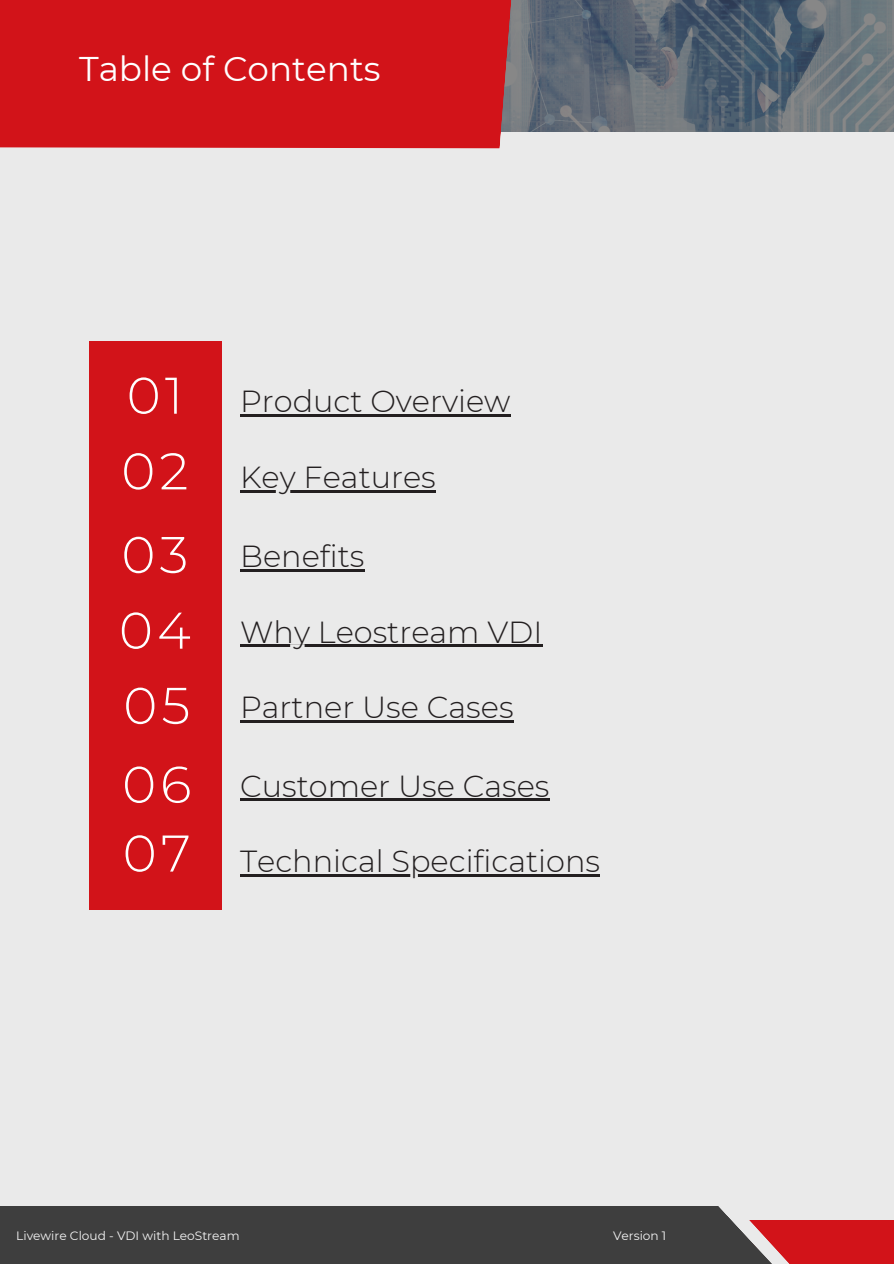
<style>
.page{position:relative;width:894px;height:1264px;background:#fff}
.page>*{position:absolute;margin:0;border:0;box-sizing:border-box;transform-origin:0 0}
.t1{font:300 51.45px "Montserrat";letter-spacing:.08em;color:#fff}
.t2{font:34.2px "Montserrat";color:#fff}
.t3{font:300 30.45px "Montserrat";color:#231f20}
.t4{font:12.15px "Montserrat";color:#f5f5f5}
</style>
<div class="page">
<div style="left:0;top:0;width:893px;height:1263px;background:#eaeaea"></div>
<svg style="left:511px;top:0;width:382px;height:132px;background:#5f6b76"></svg>
<div style="left:0;top:0;width:511px;height:148px;background:#d21319"></div>
<div style="left:89px;top:342px;width:133px;height:567px;background:#d21319"></div>
<hr style="left:240px;top:414px;width:270px;height:2px;background:#231f20">
<hr style="left:240px;top:490px;width:195px;height:2px;background:#231f20">
<hr style="left:240px;top:569px;width:124px;height:2px;background:#231f20">
<hr style="left:240px;top:720px;width:273px;height:2px;background:#231f20">
<hr style="left:240px;top:798px;width:309px;height:3px;background:#231f20">
<div style="left:0;top:1206px;width:767px;height:57px;background:#3e3e3e"></div>
<div style="left:747px;top:1219px;width:146px;height:44px;background:#d21319"></div>
<svg style="left:718px;top:1206px;width:112px;height:57px"></svg>
<hr style="left:240px;top:644px;width:302px;height:3px;background:#231f20">
<hr style="left:240px;top:874px;width:360px;height:2px;background:#231f20">
<h1 class="t2" style="left:79px;top:48px;width:303px">Table of Contents</h1>
<p class="t1" style="left:127px;top:364px;width:58px">01</p>
<p class="t1" style="left:121px;top:439px;width:69px">02</p>
<p class="t1" style="left:121px;top:523px;width:68px">03</p>
<p class="t1" style="left:119px;top:599px;width:73px">04</p>
<p class="t1" style="left:123px;top:674px;width:68px">05</p>
<p class="t1" style="left:122px;top:753px;width:71px">06</p>
<p class="t1" style="left:123px;top:821px;width:69px">07</p>
<p class="t3" style="left:240px;top:382px;width:272px">Product Overview</p>
<h2 class="t3" style="left:240px;top:458px;width:197px">Key Features</h2>
<h2 class="t3" style="left:240px;top:537px;width:126px">Benefits</h2>
<h2 class="t3" style="left:240px;top:613px;width:304px">Why Leostream VDI</h2>
<h2 class="t3" style="left:240px;top:688px;width:275px">Partner Use Cases</h2>
<h2 class="t3" style="left:240px;top:767px;width:311px">Customer Use Cases</h2>
<p class="t3" style="left:240px;top:842px;width:361px">Technical Specifications</p>
<h2 class="t4" style="left:16px;top:1228px;width:225px">Livewire Cloud - VDI with LeoStream</h2>
<h2 class="t4" style="left:613px;top:1228px;width:55px">Version 1</h2>
</div>
